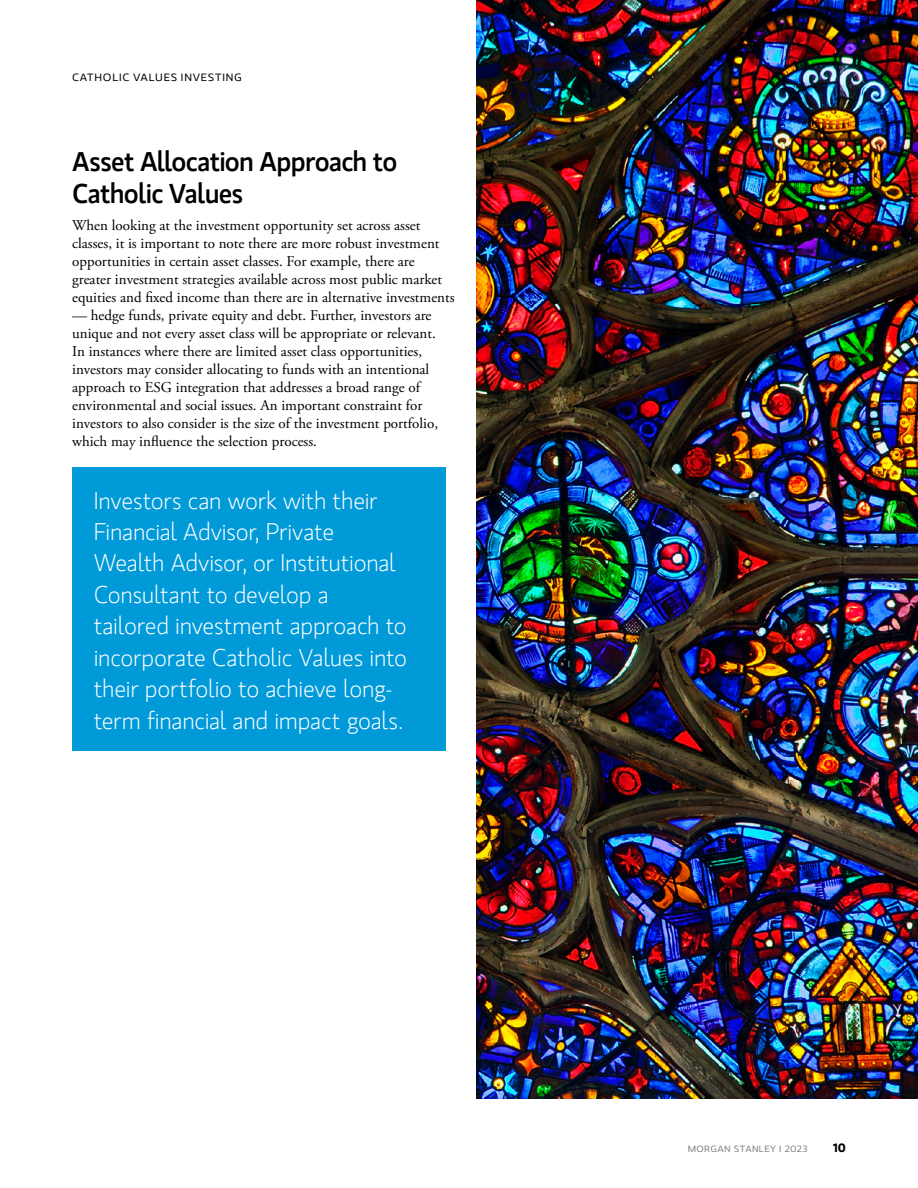
<style>
.page{position:relative;width:918px;height:1188px;background:#fff}
.page>*{position:absolute;margin:0;border:0;box-sizing:border-box;transform-origin:0 0}
.t1{font:500 27px/31.5px "MS Gloriola II Std";letter-spacing:-.025em;color:#000}
.t2{font:300 24px/31.5px "MS Gloriola II Std";letter-spacing:-.01em;color:#fff}
.t3{font:15px/18px "Adobe Garamond Pro";color:#000}
.t4{font:700 12px "MS Gloriola II Std";color:#000}
.t5{font:10.5px "MS Gloriola II Std";letter-spacing:.065em;color:#000;scale:1.1 1}
</style>
<div class="page">
<img style="left:476px;top:0;width:442px;height:1098px">
<div style="left:72px;top:467px;width:374px;height:284px;background:#009ad9"></div>
<p class="t5" style="left:72px;top:70px;width:156px">CATHOLIC VALUES INVESTING</p>
<h1 class="t1" style="left:72px;top:145px;width:327px">Asset Allocation Approach to<br>Catholic Values</h1>
<p class="t3" style="left:72px;top:216px;width:384px">When looking at the investment opportunity set across asset classes, it is important to note there are more robust investment opportunities in certain asset classes. For example, there are greater investment strategies available across most public market equities and fixed income than there are in alternative investments</p>
<p class="t3" style="left:72px;top:306px;width:367px">— hedge funds, private equity and debt. Further, investors are unique and not every asset class will be appropriate or relevant.<br>In instances where there are limited asset class opportunities, investors may consider allocating to funds with an intentional approach to ESG integration that addresses a broad range of environmental and social issues. An important constraint for investors to also consider is the size of the investment portfolio, which may influence the selection process.</p>
<p class="t2" style="left:94px;top:484px;width:315px">Investors can work with their<br>Financial Advisor, Private<br>Wealth Advisor, or Institutional<br>Consultant to develop a tailored investment approach to incorporate Catholic Values into their portfolio to achieve long&shy;term financial and impact goals.</p>
<p class="t4" style="left:833px;top:1139px;width:14px">10</p>
</div>
